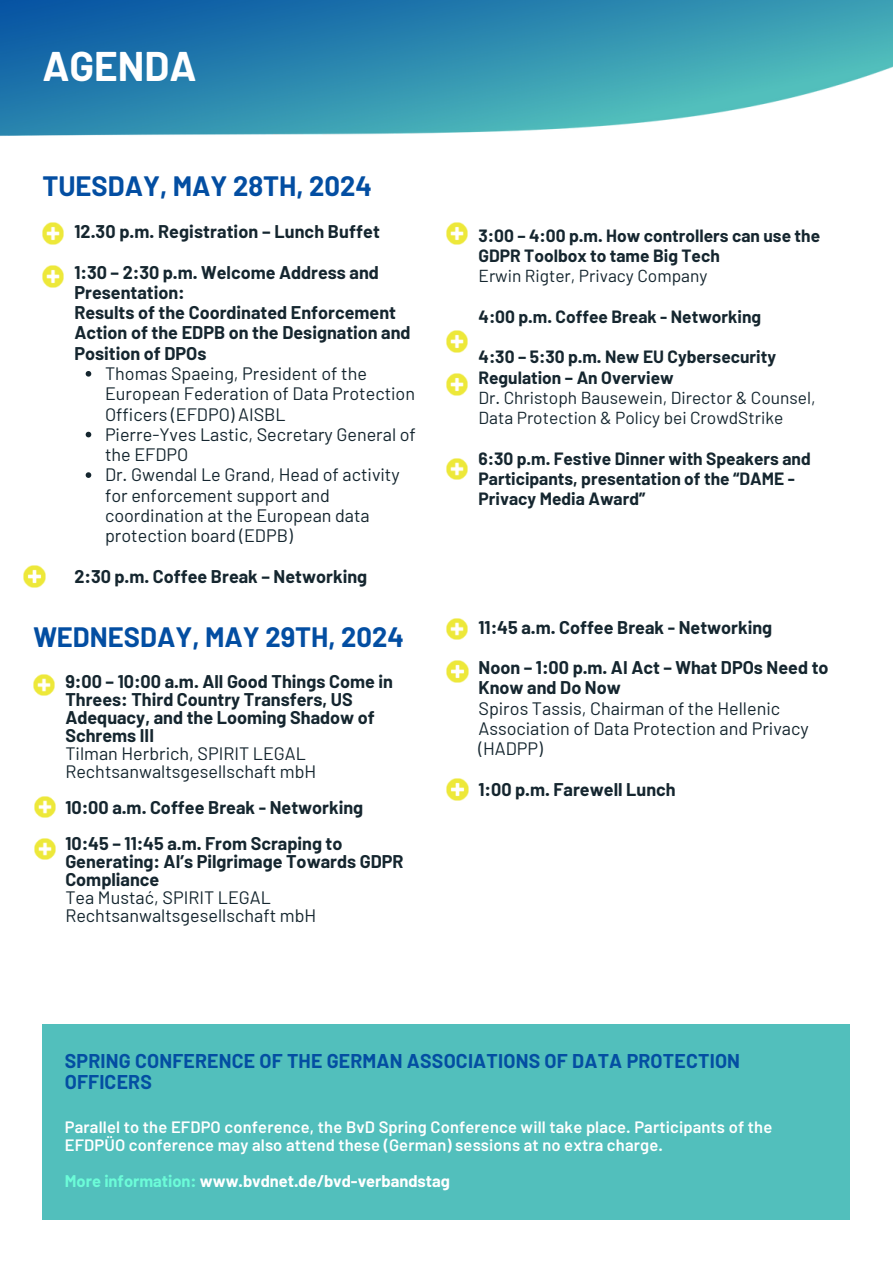
<style>
.page{position:relative;width:894px;height:1264px;background:#fff}
.page>*{position:absolute;margin:0;border:0;box-sizing:border-box;transform-origin:0 0}
.t1{font:700 40.5px "Barlow";color:#fff}
.t2{font:700 27.3px "Barlow";color:#034ea2}
.t3{font:700 19.5px/21.3px "Barlow";letter-spacing:.01em;color:#034ea2}
.t4{font:700 18px/18px "Barlow";color:#15262f}
.t5{font:18px/20.2px "Barlow";color:#15262f}
.t6{font:700 17.4px/20.2px "Barlow";color:#15262f}
.t7{font:17.4px/20.2px "Barlow";color:#15262f}
.t8{font:600 16.5px/18px "Barlow";letter-spacing:.01em;color:#fff}
.t9{font:700 16.5px "Barlow";color:#fff}
.s1{font-weight:400}
.s2{font-weight:700}
.s3{color:#6cfcd8}
</style>
<div class="page">
<img style="left:42px;top:223px;width:22px;height:21px">
<img style="left:446px;top:223px;width:21px;height:21px">
<img style="left:446px;top:331px;width:21px;height:21px">
<img style="left:446px;top:458px;width:21px;height:21px">
<img style="left:42px;top:266px;width:22px;height:21px">
<img style="left:24px;top:566px;width:21px;height:21px">
<img style="left:446px;top:374px;width:21px;height:21px">
<img style="left:33px;top:674px;width:22px;height:21px">
<img style="left:446px;top:618px;width:21px;height:21px">
<img style="left:446px;top:779px;width:22px;height:21px">
<img style="left:34px;top:796px;width:22px;height:21px">
<img style="left:34px;top:838px;width:22px;height:21px">
<img style="left:446px;top:661px;width:22px;height:21px">
<div style="left:42px;top:1024px;width:807px;height:195px;background:#52bfbc"></div>
<img style="left:0;top:0;width:892px;height:136px">
<svg style="left:86px;top:371px;width:5px;height:5px"></svg>
<svg style="left:86px;top:432px;width:5px;height:5px"></svg>
<svg style="left:86px;top:472px;width:5px;height:6px"></svg>
<h6 class="t1" style="left:42px;top:41px;width:156px">AGENDA</h6>
<h4 class="t2" style="left:42px;top:169px;width:331px">TUESDAY, MAY 28TH, 2024</h4>
<p class="t4" style="left:74px;top:222px;width:307px">12.30 p.m. Registration – Lunch Buffet</p>
<p class="t4" style="left:74px;top:261px;width:337px;line-height:20.2px">1:30 – 2:30 p.m. Welcome Address and<br>Presentation:<br>Results of the Coordinated Enforcement<br>Action of the EDPB on the Designation and<br>Position of DPOs</p>
<p class="t5" style="left:105px;top:362px;width:311px">Thomas Spaeing, President of the<br>European Federation of Data Protection<br>Officers (EFDPO) AISBL</p>
<p class="t5" style="left:105px;top:423px;width:312px">Pierre-Yves Lastic, Secretary General of the EFDPO</p>
<h6 class="t5" style="left:105px;top:464px;width:296px">Dr. Gwendal Le Grand, Head of activity for enforcement support and coordination at the European data protection board (EDPB)</h6>
<p class="t4" style="left:74px;top:566px;width:294px">2:30 p.m. Coffee Break – Networking</p>
<h5 class="t2" style="left:33px;top:620px;width:372px">WEDNESDAY, MAY 29TH, 2024</h5>
<p class="t4" style="left:65px;top:672px;width:329px">9:00 – 10:00 a.m. All Good Things Come in<br>Threes: Third Country Transfers, US<br>Adequacy, and the Looming Shadow of<br>Schrems III<br><span class="s1">Tilman Herbrich, SPIRIT LEGAL<br>Rechtsanwaltsgesellschaft mbH</span></p>
<h6 class="t4" style="left:65px;top:798px;width:299px">10:00 a.m. Coffee Break - Networking</h6>
<h2 class="t4" style="left:65px;top:834px;width:339px">10:45 – 11:45 a.m. From Scraping to<br>Generating: AI’s Pilgrimage Towards GDPR<br>Compliance<br><span class="s1">Tea Mustać, SPIRIT LEGAL<br>Rechtsanwaltsgesellschaft mbH</span></h2>
<p class="t6" style="left:478px;top:225px;width:343px">3:00 – 4:00 p.m. How controllers can use the<br>GDPR Toolbox to tame Big Tech</p>
<p class="t7" style="left:478px;top:265px;width:230px">Erwin Rigter, Privacy Company</p>
<p class="t6" style="left:478px;top:306px;width:284px">4:00 p.m. Coffee Break - Networking</p>
<h5 class="t6" style="left:478px;top:346px;width:299px">4:30 – 5:30 p.m. New EU Cybersecurity<br>Regulation – An Overview</h5>
<h4 class="t7" style="left:478px;top:387px;width:338px">Dr. Christoph Bausewein, Director &amp; Counsel,<br>Data Protection &amp; Policy bei CrowdStrike</h4>
<h5 class="t6" style="left:478px;top:447px;width:333px">6:30 p.m. Festive Dinner with Speakers and<br>Participants, presentation of the “DAME -<br>Privacy Media Award”</h5>
<p class="t4" style="left:478px;top:617px;width:295px">11:45 a.m. Coffee Break - Networking</p>
<p class="t5" style="left:478px;top:656px;width:351px"><span class="s2">Noon – 1:00 p.m. AI Act – What DPOs Need to<br>Know and Do Now<br></span>Spiros Tassis, Chairman of the Hellenic<br>Association of Data Protection and Privacy (HADPP)</p>
<p class="t4" style="left:478px;top:779px;width:198px">1:00 p.m. Farewell Lunch</p>
<h4 class="t3" style="left:65px;top:1049px;width:676px">SPRING CONFERENCE OF THE GERMAN ASSOCIATIONS OF DATA PROTECTION<br>OFFICERS</h4>
<h3 class="t8" style="left:65px;top:1117px;width:708px">Parallel to the EFDPO conference, the BvD Spring Conference will take place. Participants of the<br>EFDPÜO conference may also attend these (German) sessions at no extra charge.</h3>
<h6 class="t9" style="left:65px;top:1170px;width:386px"><span class="s3">More information:</span> www.bvdnet.de/bvd-verbandstag</h6>
</div>
